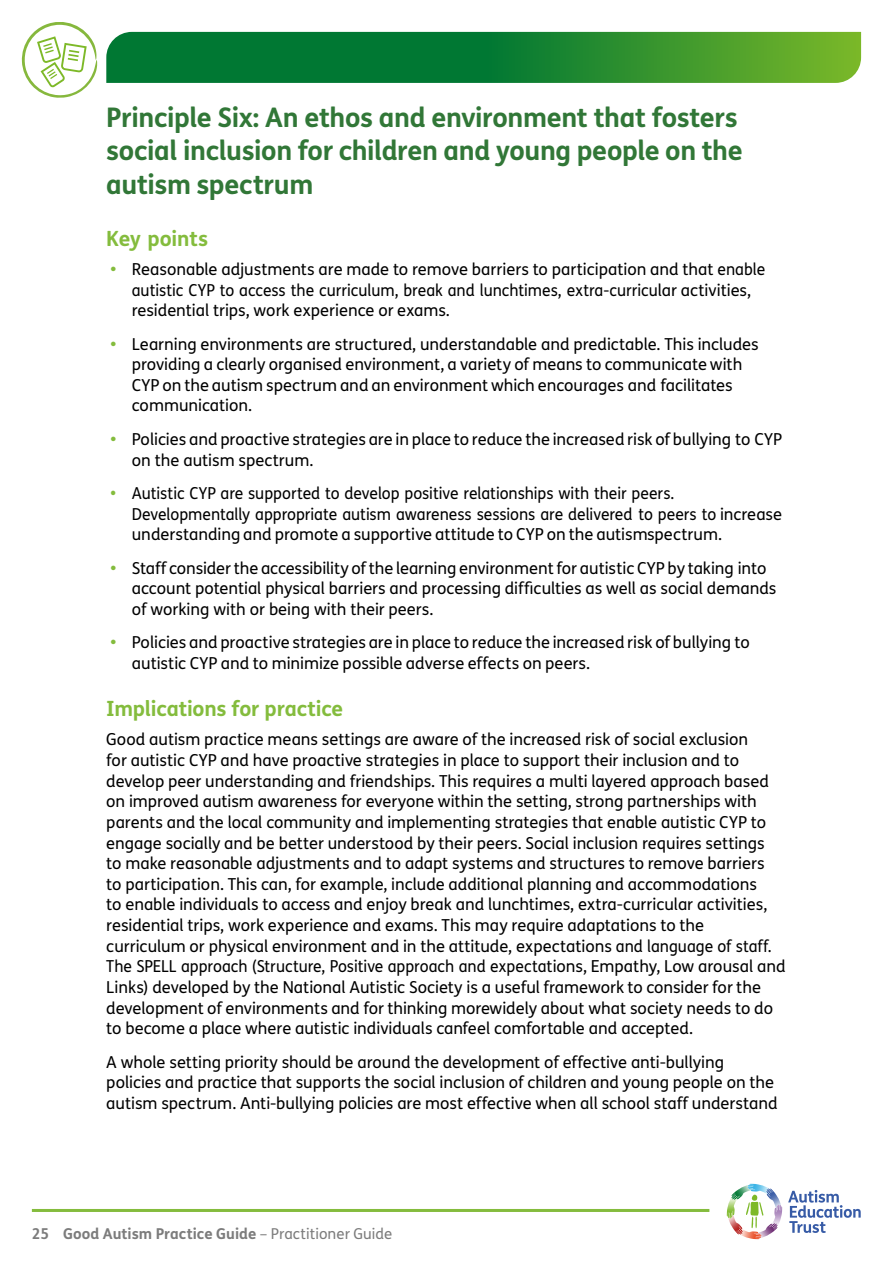
<style>
.page{position:relative;width:893px;height:1263px;background:#fff}
.page>*{position:absolute;margin:0;border:0;box-sizing:border-box;transform-origin:0 0}
.t1{font:700 27px/33.8px "FS Me";letter-spacing:-.015em;color:#317737}
.t2{font:700 21px "FS Me";letter-spacing:-.01em;color:#84bc3d}
.t3{font:16.5px/20.7px "FS Me";letter-spacing:-.005em;color:#000}
.t4{font:16.5px/20.7px "FS Me";letter-spacing:-.005em;color:#000;scale:.95 1}
.t5{font:700 15px "FS Me";color:#7c7c7c}
.s1{font-weight:700;color:#84bc3d}
.s2{font-weight:400}
</style>
<div class="page">
<svg style="left:788px;top:1190px;width:73px;height:43px"></svg>
<svg style="left:727px;top:1184px;width:52px;height:55px"></svg>
<hr style="left:32px;top:1209px;width:677px;height:3px;background:#84bc3d">
<svg style="left:106px;top:32px;width:755px;height:51px;background:#208832"></svg>
<svg style="left:22px;top:22px;width:75px;height:76px"></svg>
<h1 class="t1" style="left:106px;top:99px;width:638px">Principle Six: An ethos and environment that fosters social inclusion for children and young people on the autism spectrum</h1>
<p class="t2" style="left:106px;top:222px;width:103px">Key points</p>
<p class="t3" style="left:132px;top:258px;width:635px;text-indent:-21px"><span class="s1">•</span> Reasonable adjustments are made to remove barriers to participation and that enable autistic CYP to access the curriculum, break and lunchtimes, extra-curricular activities, residential trips, work experience or exams.</p>
<p class="t3" style="left:132px;top:333px;width:628px;text-indent:-21px"><span class="s1">•</span> Learning environments are structured, understandable and predictable. This includes providing a clearly organised environment, a variety of means to communicate with CYP on the autism spectrum and an environment which encourages and facilitates communication.</p>
<p class="t3" style="left:132px;top:428px;width:652px;text-indent:-21px"><span class="s1">•</span> Policies and proactive strategies are in place to reduce the increased risk of bullying to CYP on the autism spectrum.</p>
<p class="t4" style="left:132px;top:482px;width:686px;text-indent:-21px"><span class="s1">•</span> Autistic CYP are supported to develop positive relationships with their peers.<br>Developmentally appropriate autism awareness sessions are delivered to peers to increase understanding and promote a supportive attitude to CYP on the autism spectrum.</p>
<p class="t3" style="left:132px;top:557px;width:646px;text-indent:-21px"><span class="s1">•</span> Staff consider the accessibility of the learning environment for autistic CYP by taking into account potential physical barriers and processing difficulties as well as social demands of working with or being with their peers.</p>
<p class="t3" style="left:132px;top:632px;width:620px;text-indent:-21px"><span class="s1">•</span> Policies and proactive strategies are in place to reduce the increased risk of bullying to autistic CYP and to minimize possible adverse effects on peers.</p>
<p class="t2" style="left:106px;top:693px;width:238px">Implications for practice</p>
<p class="t3" style="left:106px;top:729px;width:681px">Good autism practice means settings are aware of the increased risk of social exclusion<br>for autistic CYP and have proactive strategies in place to support their inclusion and to develop peer understanding and friendships. This requires a multi layered approach based on improved autism awareness for everyone within the setting, strong partnerships with parents and the local community and implementing strategies that enable autistic CYP to engage socially and be better understood by their peers. Social inclusion requires settings<br>to make reasonable adjustments and to adapt systems and structures to remove barriers<br>to participation. This can, for example, include additional planning and accommodations<br>to enable individuals to access and enjoy break and lunchtimes, extra-curricular activities, residential trips, work experience and exams. This may require adaptations to the curriculum or physical environment and in the attitude, expectations and language of staff.<br>The SPELL approach (Structure, Positive approach and expectations, Empathy, Low arousal and Links) developed by the National Autistic Society is a useful framework to consider for the development of environments and for thinking more widely about what society needs to do to become a place where autistic individuals can feel comfortable and accepted.</p>
<p class="t3" style="left:106px;top:1051px;width:673px">A whole setting priority should be around the development of effective anti-bullying policies and practice that supports the social inclusion of children and young people on the autism spectrum. Anti-bullying policies are most effective when all school staff understand</p>
<p class="t5" style="left:32px;top:1222px;width:362px">25 Good Autism Practice Guide <span class="s2">– Practitioner Guide</span></p>
</div>
